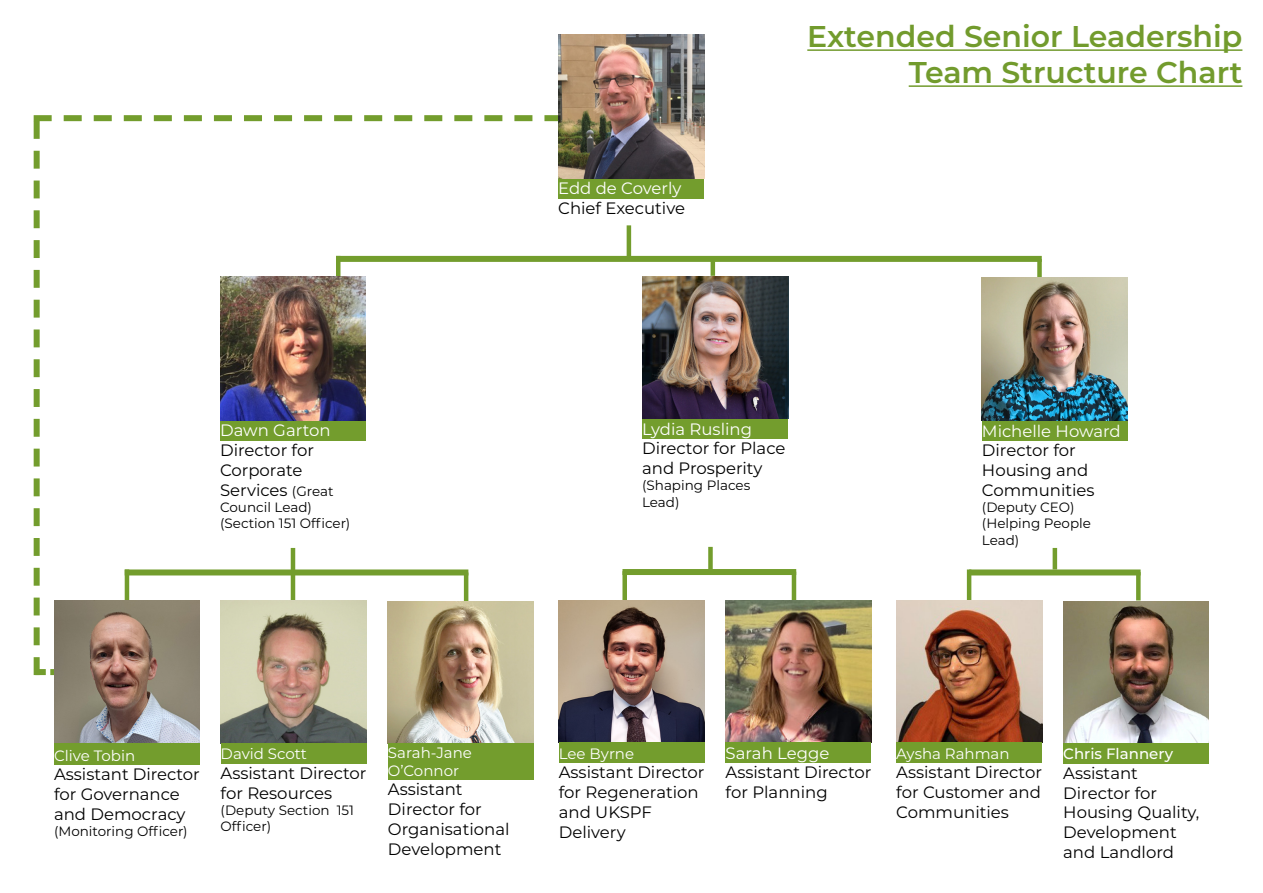
<style>
.page{position:relative;width:1263px;height:893px;background:#fff}
.page>*{position:absolute;margin:0;border:0;box-sizing:border-box;transform-origin:0 0}
.t1{font:600 30px/36px "Montserrat";color:#729b2d;text-align:right}
.t2{font:16.5px/19.8px "Montserrat";color:#000}
.t3{font:16.5px "Montserrat";color:#fff}
.t4{font:15px/18px "Montserrat";color:#fff}
.t5{font:500 15px "Montserrat";color:#fff}
.t6{font:13.5px/16.2px "Montserrat";color:#000}
.s1{font-size:13.5px}
</style>
<div class="page">
<svg style="left:1136px;top:575px;width:4px;height:25px"></svg>
<hr style="left:967px;top:569px;width:4px;height:33px;background:#739d2d">
<div style="left:969px;top:569px;width:171px;height:6px;background:#739d2d"></div>
<div style="left:1052px;top:548px;width:5px;height:21px;background:#739d2d"></div>
<hr style="left:792px;top:572px;width:4px;height:28px;background:#739d2d">
<div style="left:622px;top:571px;width:5px;height:31px;background:#739d2d"></div>
<div style="left:622px;top:569px;width:174px;height:6px;background:#739d2d"></div>
<div style="left:708px;top:547px;width:5px;height:22px;background:#739d2d"></div>
<img style="left:54px;top:675px;width:146px;height:68px">
<img style="left:726px;top:600px;width:145px;height:142px">
<div style="left:558px;top:178px;width:146px;height:20px;background:#739d2d"></div>
<div style="left:54px;top:743px;width:146px;height:22px;background:#739d2d"></div>
<div style="left:642px;top:419px;width:146px;height:20px;background:#739d2d"></div>
<div style="left:982px;top:421px;width:146px;height:20px;background:#739d2d"></div>
<div style="left:726px;top:742px;width:145px;height:21px;background:#739d2d"></div>
<div style="left:336px;top:256px;width:706px;height:6px;background:#739d2d"></div>
<hr style="left:627px;top:225px;width:4px;height:35px;background:#739d2d">
<img style="left:1063px;top:601px;width:146px;height:142px">
<div style="left:1063px;top:743px;width:146px;height:20px;background:#739d2d"></div>
<svg style="left:34px;top:115px;width:528px;height:560px"></svg>
<img style="left:388px;top:601px;width:146px;height:142px">
<img style="left:221px;top:601px;width:146px;height:142px">
<img style="left:896px;top:600px;width:146px;height:142px">
<div style="left:896px;top:742px;width:146px;height:21px;background:#739d2d"></div>
<div style="left:221px;top:743px;width:146px;height:20px;background:#739d2d"></div>
<div style="left:388px;top:743px;width:146px;height:36px;background:#739d2d"></div>
<hr style="left:336px;top:256px;width:4px;height:20px;background:#739d2d">
<div style="left:710px;top:259px;width:5px;height:17px;background:#739d2d"></div>
<div style="left:1037px;top:259px;width:5px;height:18px;background:#739d2d"></div>
<img style="left:220px;top:277px;width:146px;height:143px">
<img style="left:642px;top:276px;width:146px;height:143px">
<img style="left:982px;top:277px;width:146px;height:144px">
<img style="left:558px;top:35px;width:146px;height:143px">
<img style="left:559px;top:600px;width:145px;height:142px">
<div style="left:559px;top:742px;width:145px;height:21px;background:#739d2d"></div>
<hr style="left:807px;top:49px;width:435px;height:2px;background:#729b2d">
<hr style="left:909px;top:85px;width:333px;height:2px;background:#729b2d">
<p class="t3" style="left:558px;top:177px;width:125px">Edd de Coverly</p>
<p class="t2" style="left:558px;top:198px;width:128px">Chief Executive</p>
<p class="t1" style="left:807px;top:17px;width:437px">Extended Senior Leadership<br>Team Structure Chart</p>
<p class="t3" style="left:220px;top:419px;width:112px">Dawn Garton</p>
<p class="t2" style="left:220px;top:440px;width:115px">Director for<br>Corporate<br>Services <span class="s1">(Great</span></p>
<p class="t6" style="left:220px;top:499px;width:93px">Council Lead)</p>
<p class="t6" style="left:220px;top:515px;width:132px">(Section 151 Officer)</p>
<p class="t3" style="left:642px;top:417px;width:111px">Lydia Rusling</p>
<p class="t2" style="left:642px;top:438px;width:145px">Director for Place and Prosperity</p>
<p class="t6" style="left:642px;top:477px;width:110px">(Shaping Places<br>Lead)</p>
<p class="t3" style="left:982px;top:419px;width:140px">Michelle Howard</p>
<p class="t2" style="left:982px;top:440px;width:114px">Director for<br>Housing and<br>Communities</p>
<p class="t6" style="left:982px;top:499px;width:94px">(Deputy CEO)</p>
<p class="t6" style="left:982px;top:515px;width:111px">(Helping People<br>Lead)</p>
<p class="t4" style="left:54px;top:746px;width:83px">Clive Tobin</p>
<p class="t2" style="left:54px;top:764px;width:147px">Assistant Director for Governance and Democracy</p>
<p class="t6" style="left:54px;top:823px;width:135px">(Monitoring Officer)</p>
<p class="t4" style="left:221px;top:744px;width:88px">David Scott</p>
<p class="t2" style="left:221px;top:762px;width:147px">Assistant Director for Resources</p>
<p class="t6" style="left:221px;top:801px;width:135px">(Deputy Section 151<br>Officer)</p>
<p class="t4" style="left:388px;top:743px;width:85px">Sarah-Jane<br>O’Connor</p>
<p class="t2" style="left:388px;top:779px;width:123px">Assistant<br>Director for<br>Organisational<br>Development</p>
<p class="t4" style="left:559px;top:744px;width:77px">Lee Byrne</p>
<p class="t2" style="left:559px;top:762px;width:147px">Assistant Director for Regeneration and UKSPF<br>Delivery</p>
<p class="t3" style="left:726px;top:741px;width:105px">Sarah Legge</p>
<p class="t2" style="left:726px;top:762px;width:147px">Assistant Director for Planning</p>
<p class="t4" style="left:896px;top:744px;width:115px">Aysha Rahman</p>
<p class="t2" style="left:896px;top:762px;width:147px;text-align:justify">Assistant Director for Customer and Communities</p>
<p class="t5" style="left:1063px;top:743px;width:111px">Chris Flannery</p>
<p class="t2" style="left:1063px;top:762px;width:138px">Assistant<br>Director for<br>Housing Quality,<br>Development and Landlord</p>
</div>
